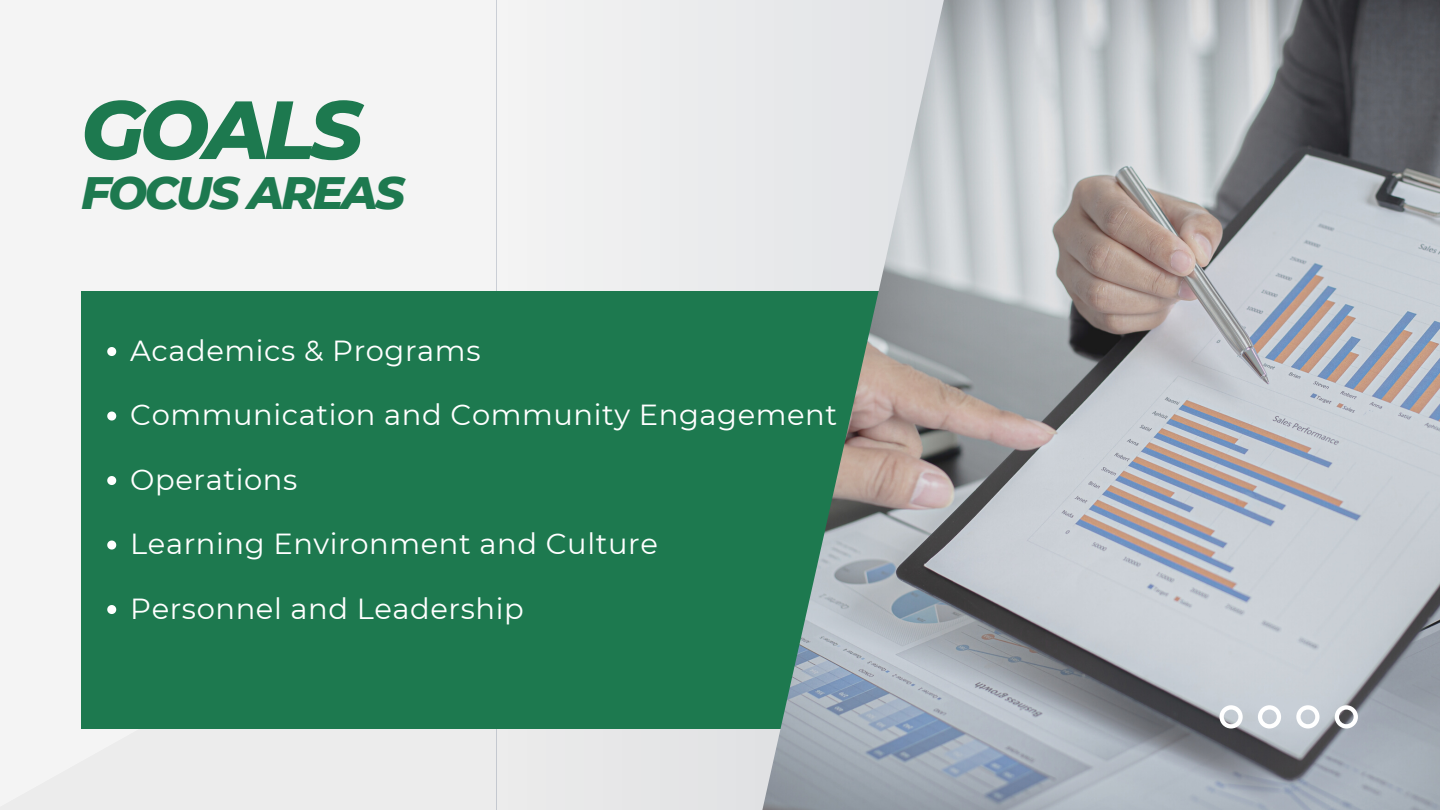
<style>
.page{position:relative;width:1440px;height:810px;background:#fff}
.page>*{position:absolute;margin:0;border:0;box-sizing:border-box;transform-origin:0 0}
.t1{font:italic 800 82.4px "Montserrat";letter-spacing:-.06em;color:#1d794f}
.t2{font:italic 800 46.4px "Montserrat";letter-spacing:-.06em;color:#1d794f}
.t3{font:29px "Montserrat";letter-spacing:.02em;color:#fff}
</style>
<div class="page">
<div style="left:0;top:0;width:497px;height:810px;background:#f4f4f4"></div>
<div style="left:497px;top:0;width:943px;height:810px;background:#ecedee"></div>
<div style="left:81px;top:292px;width:1278px;height:437px;background:#1d794f"></div>
<img style="left:759px;top:0;width:681px;height:810px">
<svg style="left:1219px;top:705px;width:139px;height:24px;background:#caced3"></svg>
<svg style="left:107px;top:347px;width:9px;height:9px"></svg>
<svg style="left:107px;top:412px;width:9px;height:9px"></svg>
<svg style="left:107px;top:476px;width:9px;height:9px"></svg>
<svg style="left:107px;top:541px;width:9px;height:9px"></svg>
<svg style="left:107px;top:605px;width:9px;height:9px"></svg>
<p class="t1" style="left:81px;top:79px;width:283px">GOALS</p>
<p class="t2" style="left:81px;top:164px;width:326px">FOCUS AREAS</p>
<p class="t3" style="left:130px;top:332px;width:352px">Academics &amp; Programs</p>
<p class="t3" style="left:130px;top:397px;width:708px">Communication and Community Engagement</p>
<p class="t3" style="left:130px;top:461px;width:168px">Operations</p>
<p class="t3" style="left:130px;top:526px;width:529px">Learning Environment and Culture</p>
<p class="t3" style="left:130px;top:590px;width:395px">Personnel and Leadership</p>
</div>
